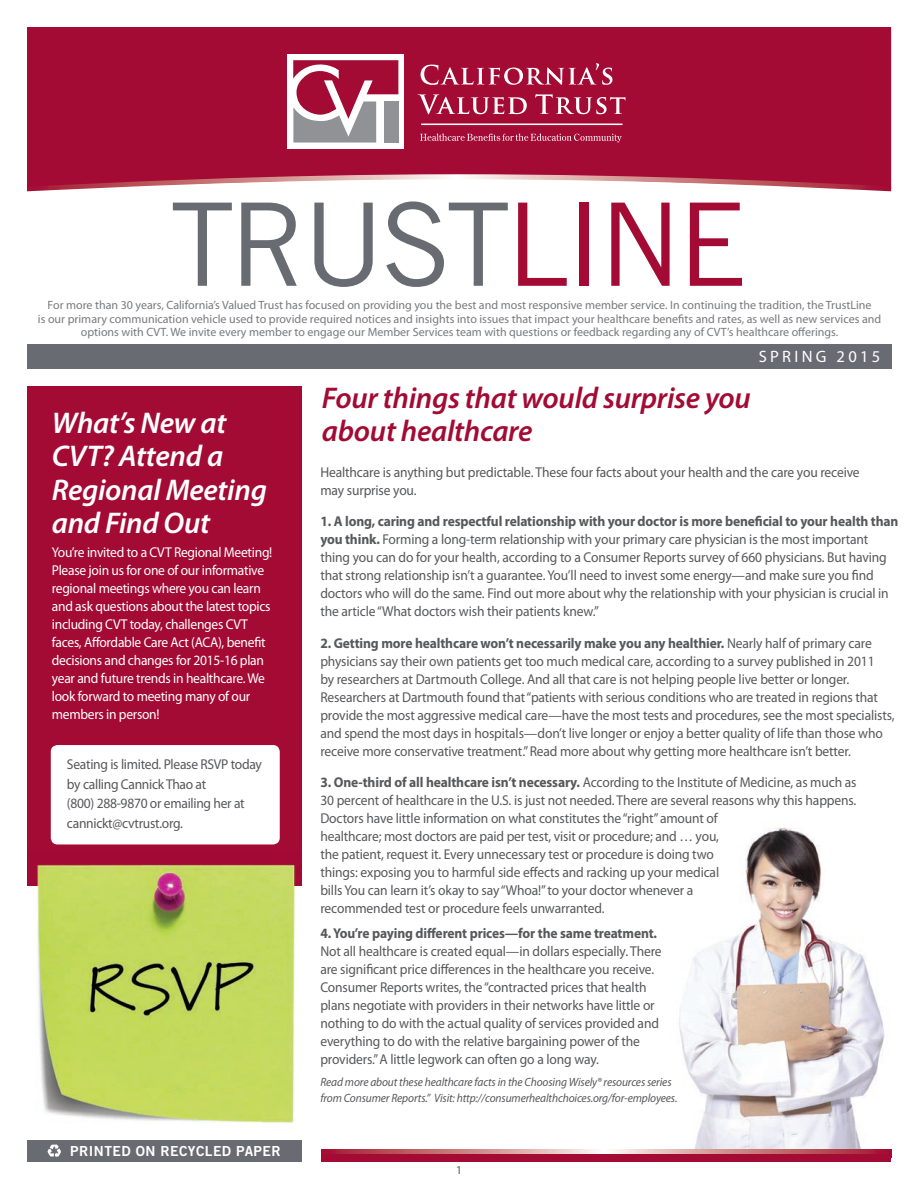
<style>
.page{position:relative;width:917px;height:1188px;background:#fff}
.page>*{position:absolute;margin:0;border:0;box-sizing:border-box;transform-origin:0 0}
.t1{font:115.2px "Trade Gothic";letter-spacing:-.04em;color:#696b73}
.t2{font:italic 600 30px/33px "Myriad Pro";letter-spacing:-.01em;color:#fff}
.t3{font:italic 600 30px "Myriad Pro";letter-spacing:-.01em;color:#a30a34}
.t4{font:16.5px "Myriad Pro";letter-spacing:.2em;color:#fff}
.t5{font:14.25px/18px "Myriad Pro";letter-spacing:-.01em;color:#57585a;scale:.95 1}
.t6{font:14.25px/18px "Myriad Pro";letter-spacing:-.02em;color:#fff;scale:.95 1}
.t7{font:700 14.25px "Myriad Pro";letter-spacing:-.01em;color:#57585a;scale:.95 1}
.t8{font:13.8px "Trade Gothic Bold Two";letter-spacing:.03em;color:#fff}
.t9{font:12px/13.5px "Myriad Pro";color:#787a7d;text-align:center}
.t10{font:italic 12px/15.8px "Myriad Pro";letter-spacing:-.01em;color:#57585a;scale:.95 1}
.t11{font:12px "Myriad Pro";color:#57585a;scale:.95 1}
.s1{color:#a30a34}
.s2{font-weight:700}
</style>
<div class="page">
<img style="left:679px;top:827px;width:206px;height:322px">
<div style="left:27px;top:386px;width:274px;height:499px;background:#a30a34"></div>
<div style="left:27px;top:344px;width:864px;height:25px;background:#696b73"></div>
<div style="left:27px;top:1139px;width:274px;height:22px;background:#696b73"></div>
<svg style="left:47px;top:1144px;width:14px;height:13px"></svg>
<div style="left:27px;top:27px;width:864px;height:147px;background:#a30a34"></div>
<svg style="left:27px;top:174px;width:864px;height:17px"></svg>
<div style="left:288px;top:54px;width:116px;height:95px;background:#fff"></div>
<svg style="left:421px;top:63px;width:191px;height:22px;background:#b74061"></svg>
<svg style="left:418px;top:94px;width:109px;height:20px;background:#ba4766"></svg>
<svg style="left:535px;top:94px;width:90px;height:20px;background:#b94565"></svg>
<hr style="left:421px;top:123px;width:202px;height:2px;background:#fff">
<svg style="left:420px;top:133px;width:202px;height:9px;background:#b53b5d"></svg>
<div style="left:384px;top:101px;width:14px;height:42px;background:#919295"></div>
<svg style="left:293px;top:60px;width:105px;height:82px"></svg>
<svg style="left:322px;top:1149px;width:569px;height:4px;background:#cd8387"></svg>
<div style="left:322px;top:1153px;width:569px;height:8px;background:#a30a34"></div>
<div style="left:51px;top:745px;width:229px;height:99px;background:#fff;border-radius:7px"></div>
<img style="left:27px;top:852px;width:275px;height:272px">
<img style="left:27px;top:852px;width:274px;height:33px">
<h1 class="t1" style="left:170px;top:175px;width:579px">TRUST<span class="s1">LINE</span></h1>
<p class="t9" style="left:38px;top:299px;width:845px">For more than 30 years, California’s Valued Trust has focused on providing you the best and most responsive member service. In continuing the tradition, the TrustLine<br>is our primary communication vehicle used to provide required notices and insights into issues that impact your healthcare benefits and rates, as well as new services and options with CVT. We invite every member to engage our Member Services team with questions or feedback regarding any of CVT’s healthcare offerings.</p>
<p class="t4" style="left:759px;top:347px;width:123px">SPRING 2015</p>
<h2 class="t3" style="left:322px;top:382px;width:431px">Four things that would surprise you</h2>
<h2 class="t2" style="left:52px;top:407px;width:176px">What’s New at</h2>
<h2 class="t3" style="left:322px;top:415px;width:212px">about healthcare</h2>
<h2 class="t2" style="left:52px;top:440px;width:217px">CVT? Attend a<br>Regional Meeting and Find Out</h2>
<p class="t6" style="left:52px;top:543px;width:234px">You’re invited to a CVT Regional Meeting!<br>Please join us for one of our informative regional meetings where you can learn and ask questions about the latest topics including CVT today, challenges CVT faces, Affordable Care Act (ACA), benefit decisions and changes for 2015-16 plan year and future trends in healthcare. We look forward to meeting many of our members in person!</p>
<p class="t5" style="left:320px;top:463px;width:569px">Healthcare is anything but predictable. These four facts about your health and the care you receive may surprise you.</p>
<p class="t5" style="left:320px;top:512px;width:610px"><span class="s2">1. A long, caring and respectful relationship with your doctor is more beneficial to your health than you think.</span> Forming a long-term relationship with your primary care physician is the most important thing you can do for your health, according to a Consumer Reports survey of 660 physicians. But having that strong relationship isn’t a guarantee. You’ll need to invest some energy—and make sure you find doctors who will do the same. Find out more about why the relationship with your physician is crucial in the article “What doctors wish their patients knew.”</p>
<p class="t5" style="left:320px;top:634px;width:606px"><span class="s2">2. Getting more healthcare won’t necessarily make you any healthier.</span> Nearly half of primary care physicians say their own patients get too much medical care, according to a survey published in 2011<br>by researchers at Dartmouth College. And all that care is not helping people live better or longer.<br>Researchers at Dartmouth found that “patients with serious conditions who are treated in regions that provide the most aggressive medical care—have the most tests and procedures, see the most specialists, and spend the most days in hospitals—don’t live longer or enjoy a better quality of life than those who receive more conservative treatment.” Read more about why getting more healthcare isn’t better.</p>
<p class="t5" style="left:320px;top:773px;width:566px"><span class="s2">3. One-third of all healthcare isn’t necessary.</span> According to the Institute of Medicine, as much as 30 percent of healthcare in the U.S. is just not needed. There are several reasons why this happens.<br>Doctors have little information on what constitutes the “right” amount of<br>healthcare; most doctors are paid per test, visit or procedure; and … you,<br>the patient, request it. Every unnecessary test or procedure is doing two<br>things: exposing you to harmful side effects and racking up your medical<br>bills You can learn it’s okay to say “Whoa!” to your doctor whenever a<br>recommended test or procedure feels unwarranted.</p>
<p class="t7" style="left:320px;top:924px;width:356px">4. You’re paying different prices—for the same treatment.</p>
<p class="t5" style="left:320px;top:942px;width:361px">Not all healthcare is created equal—in dollars especially. There are significant price differences in the healthcare you receive.<br>Consumer Reports writes, the “contracted prices that health plans negotiate with providers in their networks have little or nothing to do with the actual quality of services provided and everything to do with the relative bargaining power of the providers.” A little legwork can often go a long way.</p>
<p class="t10" style="left:320px;top:1073px;width:377px">Read more about these healthcare facts in the Choosing Wisely® resources series from Consumer Reports.” Visit: http://consumerhealthchoices.org/for-employees.</p>
<p class="t5" style="left:67px;top:755px;width:207px;line-height:19.5px">Seating is limited. Please RSVP today by calling Cannick Thao at<br>(800) 288-9870 or emailing her at cannickt@cvtrust.org.</p>
<p class="t8" style="left:70px;top:1142px;width:212px">PRINTED ON RECYCLED PAPER</p>
<p class="t11" style="left:456px;top:1162px;width:8px">1</p>
</div>
